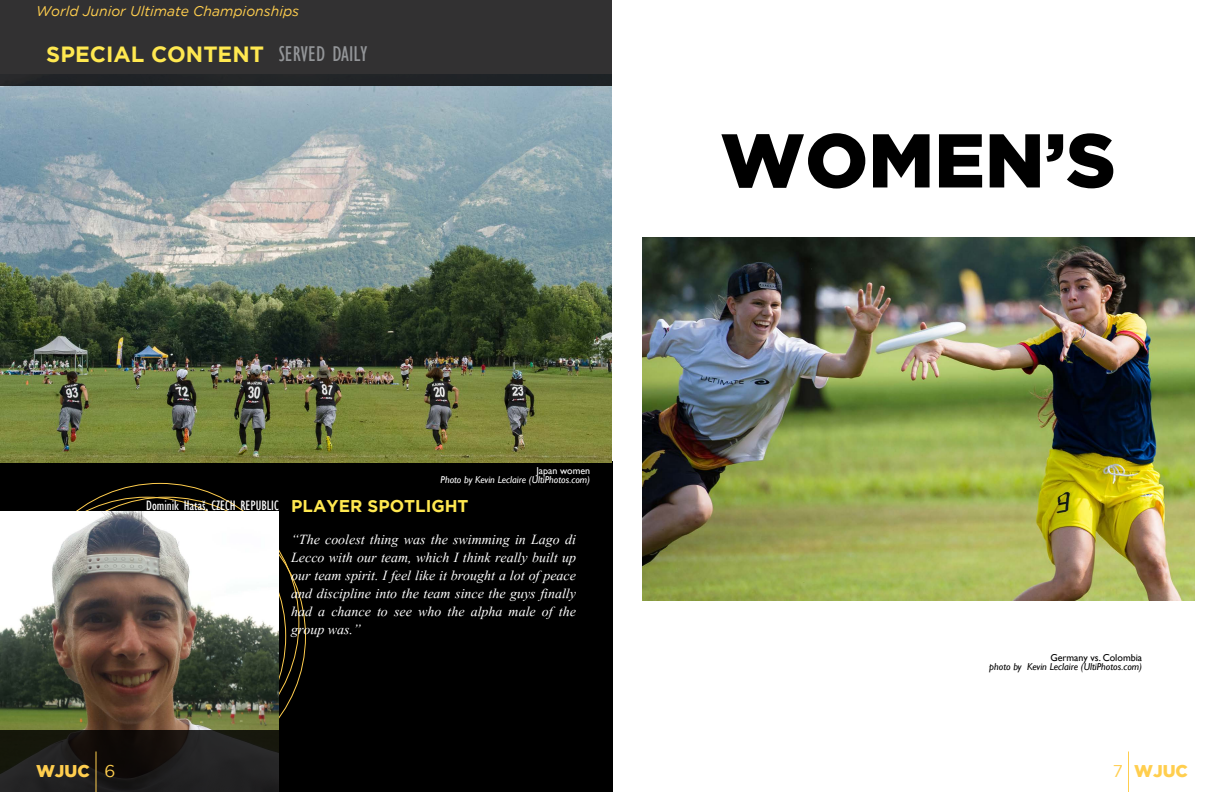
<style>
.page{position:relative;width:1224px;height:792px;background:#fff}
.page>*{position:absolute;margin:0;border:0;box-sizing:border-box;transform-origin:0 0}
.t1{font:900 76px "Gotham";color:#000}
.t2{font:700 22px "Gotham";color:#ffe850}
.t3{font:condensed 22px "Gill Sans";color:#939598}
.t4{font:italic 18px/18px "Kokila";color:#fff;text-align:justify}
.t5{font:700 17px "Gotham";color:#ffe850}
.t6{font:900 17px "Gotham";color:#ffce4e}
.t7{font:italic 14px "Gotham";color:#ffce4e}
.t8{font:condensed 14px "Gill Sans";color:#fff}
.t9{font:italic 10px "Gill Sans";color:#fff}
.t10{font:italic 10px "Gill Sans";color:#000}
.t11{font:10px "Gill Sans";color:#000}
.t12{font:10px "Gill Sans";color:#fff}
.s1{font-weight:400}
</style>
<div class="page">
<div style="left:0;top:461px;width:613px;height:331px;background:#000"></div>
<img style="left:0;top:85px;width:612px;height:378px">
<div style="left:0;top:0;width:612px;height:85px;background:linear-gradient(to bottom,#363434,#2a2b2d)"></div>
<img style="left:0;top:511px;width:279px;height:281px">
<svg style="left:0;top:730px;width:279px;height:61px;background:#1b1a18"></svg>
<img style="left:642px;top:238px;width:552px;height:363px">
<hr style="left:1128px;top:752px;width:1px;height:40px;background:#ffce4e">
<hr style="left:96px;top:752px;width:1px;height:40px;background:#ffce4e">
<p class="t7" style="left:36px;top:4px;width:265px">World Junior Ultimate Championships</p>
<p class="t2" style="left:46px;top:41px;width:219px">SPECIAL CONTENT</p>
<p class="t3" style="left:279px;top:41px;width:90px">SERVED DAILY</p>
<p class="t12" style="left:536px;top:465px;width:55px">Japan women</p>
<p class="t9" style="left:441px;top:474px;width:151px">Photo by Kevin Leclaire (UltiPhotos.com)</p>
<p class="t8" style="left:146px;top:497px;width:134px">Dominik Hataš, CZECH REPUBLIC</p>
<p class="t5" style="left:291px;top:497px;width:179px">PLAYER SPOTLIGHT</p>
<p class="t4" style="left:291px;top:531px;width:286px">“The coolest thing was the swimming in Lago di Lecco with our team, which I think really built up our team spirit. I feel like it brought a lot of peace and discipline into the team since the guys finally had a chance to see who the alpha male of the group was.”</p>
<h1 class="t1" style="left:720px;top:117px;width:397px">WOMEN’S</h1>
<p class="t11" style="left:1050px;top:652px;width:93px">Germany vs. Colombia</p>
<p class="t10" style="left:989px;top:661px;width:154px">photo by Kevin Leclaire (UltiPhotos.com)</p>
<p class="t6" style="left:36px;top:762px;width:81px">WJUC <span class="s1">6</span></p>
<p class="t6" style="left:1113px;top:762px;width:77px"><span class="s1">7</span> WJUC</p>
</div>
